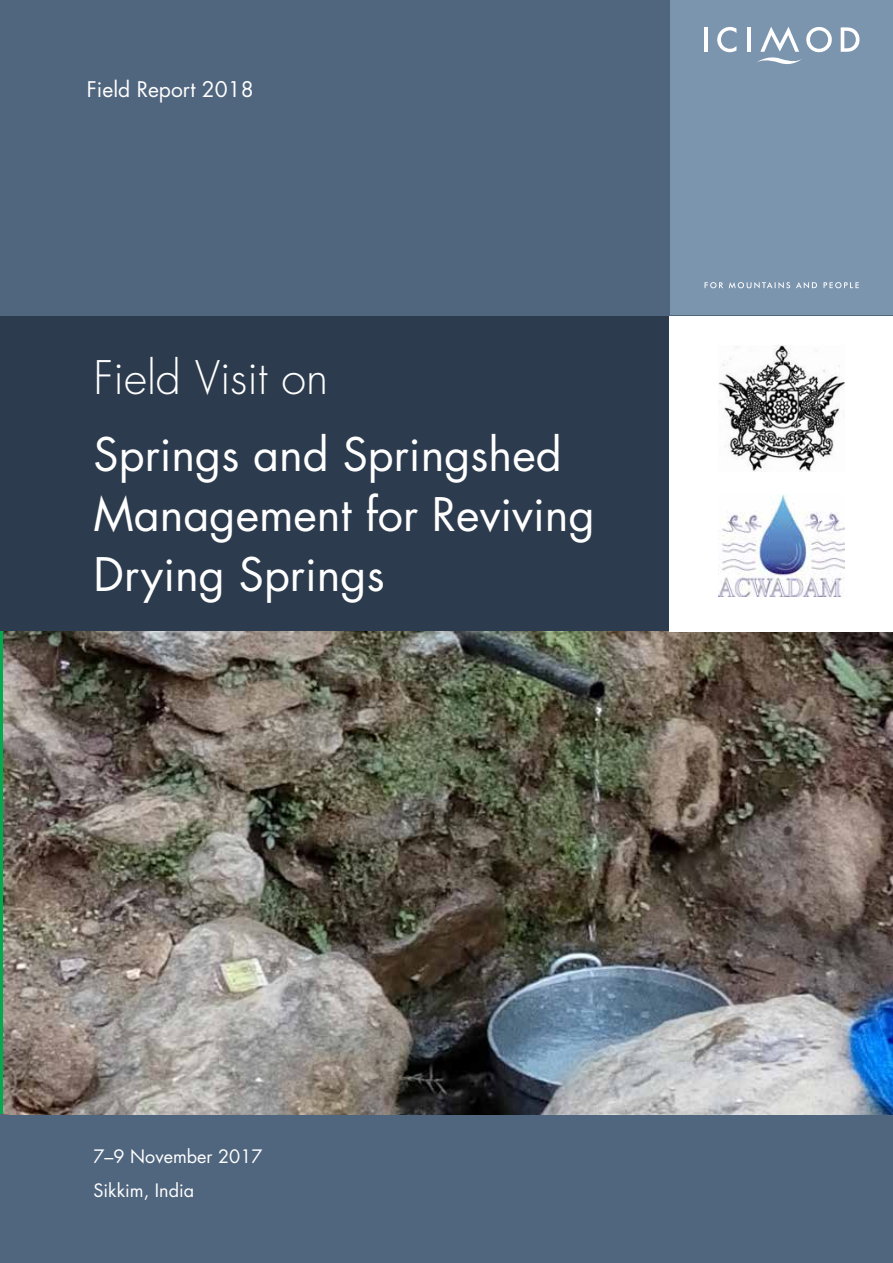
<style>
.page{position:relative;width:893px;height:1263px;background:#50657e}
.page>*{position:absolute;margin:0;border:0;box-sizing:border-box;transform-origin:0 0}
.t1{font:45px/60px "Futura Std";color:#fff}
.t2{font:300 45px "Futura Std";color:#fff}
.t3{font:21px "Futura Std";color:#fff}
.t4{font:18px/34.3px "Futura Std";color:#fff}
</style>
<div class="page">
<div style="left:0;top:316px;width:893px;height:315px;background:#2c3b4d"></div>
<div style="left:670px;top:0;width:223px;height:315px;background:#7c95af"></div>
<svg style="left:705px;top:282px;width:154px;height:6px"></svg>
<hr style="left:704px;top:27px;width:4px;height:25px;background:#fff">
<svg style="left:717px;top:27px;width:19px;height:25px"></svg>
<hr style="left:747px;top:27px;width:3px;height:25px;background:#fff">
<svg style="left:841px;top:27px;width:18px;height:25px"></svg>
<svg style="left:757px;top:27px;width:75px;height:38px"></svg>
<img style="left:3px;top:631px;width:890px;height:483px">
<div style="left:670px;top:316px;width:223px;height:315px;background:#fff"></div>
<img style="left:719px;top:494px;width:125px;height:103px">
<img style="left:719px;top:345px;width:125px;height:127px">
<p class="t3" style="left:87px;top:75px;width:168px">Field Report 2018</p>
<p class="t2" style="left:94px;top:350px;width:236px">Field Visit on</p>
<p class="t1" style="left:94px;top:425px;width:503px">Springs and Springshed<br>Management for Reviving<br>Drying Springs</p>
<p class="t4" style="left:94px;top:1139px;width:171px">7–9 November 2017<br>Sikkim, India</p>
</div>
